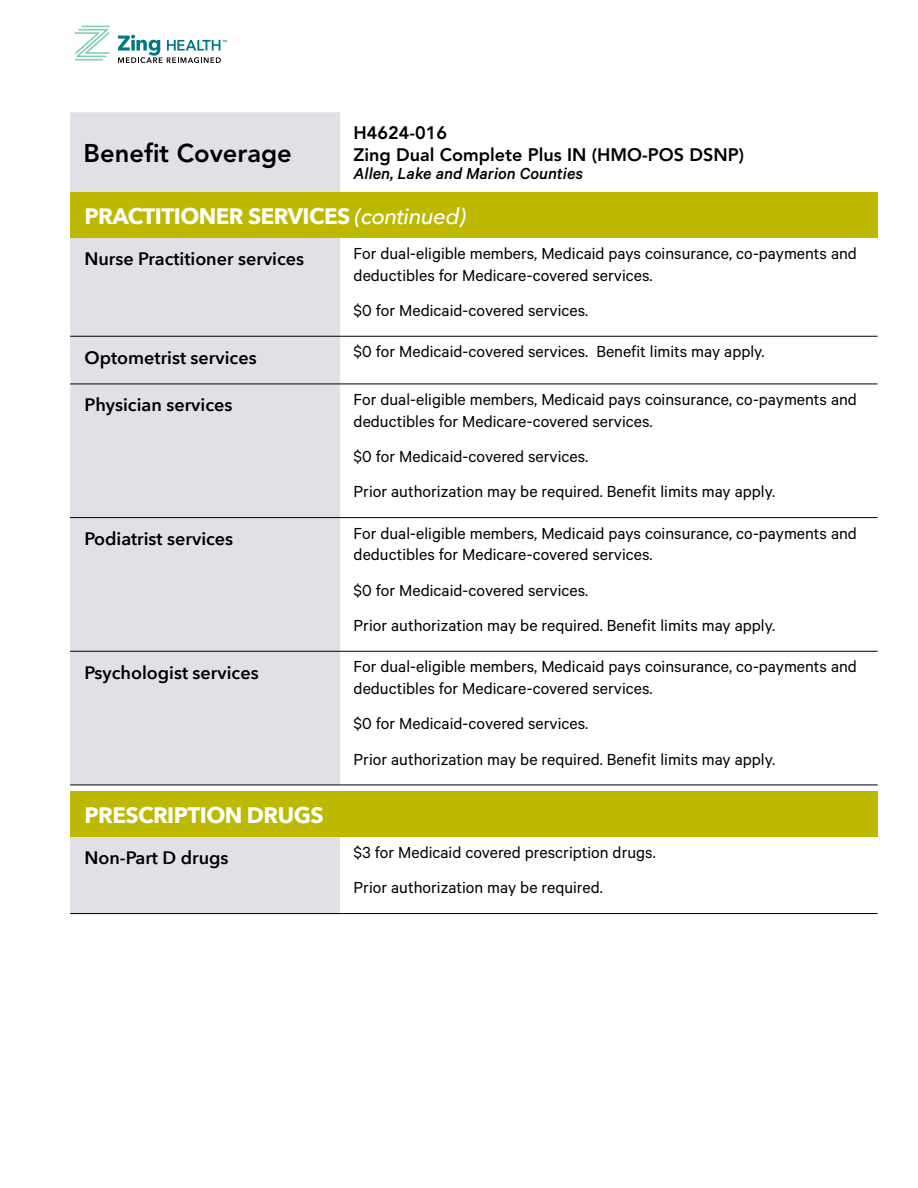
<style>
.page{position:relative;width:918px;height:1188px;background:#fff}
.page>*{position:absolute;margin:0;border:0;box-sizing:border-box;transform-origin:0 0}
.t1{font:800 25.5px "Avenir";color:#000}
.t2{font:700 22.35px "Avenir Next";letter-spacing:-.025em;color:#fff}
.t3{font:18px/21.8px "Calibre";color:#000}
.t4{font:600 18px "Avenir Next";color:#000}
.t5{font:800 18px/21.6px "Avenir";color:#000}
.t6{font:italic 500 18px "Calibre";color:#000}
.s1{font-weight:500;font-style:italic}
</style>
<div class="page">
<hr style="left:75px;top:59px;width:28px;height:2px;background:#85ceb8">
<svg style="left:75px;top:26px;width:35px;height:31px"></svg>
<svg style="left:118px;top:35px;width:109px;height:28px"></svg>
<div style="left:70px;top:112px;width:270px;height:673px;background:#e2e0e6"></div>
<div style="left:70px;top:193px;width:808px;height:45px;background:#bdb800"></div>
<hr style="left:70px;top:336px;width:270px;height:1px;background:#000">
<hr style="left:70px;top:384px;width:270px;height:1px;background:#000">
<hr style="left:70px;top:517px;width:270px;height:1px;background:#000">
<hr style="left:70px;top:651px;width:270px;height:1px;background:#000">
<hr style="left:70px;top:785px;width:270px;height:1px;background:#000">
<hr style="left:340px;top:336px;width:538px;height:1px;background:#000">
<hr style="left:340px;top:384px;width:538px;height:1px;background:#000">
<hr style="left:340px;top:517px;width:538px;height:1px;background:#000">
<hr style="left:340px;top:651px;width:538px;height:1px;background:#000">
<hr style="left:340px;top:785px;width:538px;height:1px;background:#000">
<div style="left:70px;top:792px;width:808px;height:45px;background:#bdb800"></div>
<div style="left:70px;top:837px;width:270px;height:77px;background:#e2e0e6"></div>
<hr style="left:70px;top:913px;width:270px;height:1px;background:#000">
<hr style="left:340px;top:913px;width:538px;height:1px;background:#000">
<p class="t5" style="left:354px;top:122px;width:392px">H4624-016<br>Zing Dual Complete Plus IN (HMO-POS DSNP)</p>
<p class="t6" style="left:354px;top:163px;width:231px">Allen, Lake and Marion Counties</p>
<p class="t2" style="left:84px;top:197px;width:383px">PRACTITIONER SERVICES <span class="s1">(continued)</span></p>
<p class="t4" style="left:84px;top:244px;width:221px">Nurse Practitioner services</p>
<p class="t3" style="left:354px;top:242px;width:505px">For dual-eligible members, Medicaid pays coinsurance, co-payments and deductibles for Medicare-covered services.</p>
<p class="t3" style="left:354px;top:299px;width:236px">$0 for Medicaid-covered services.</p>
<p class="t4" style="left:84px;top:342px;width:174px">Optometrist services</p>
<p class="t3" style="left:354px;top:340px;width:413px">$0 for Medicaid-covered services. Benefit limits may apply.</p>
<p class="t4" style="left:84px;top:390px;width:150px">Physician services</p>
<p class="t3" style="left:354px;top:388px;width:505px">For dual-eligible members, Medicaid pays coinsurance, co-payments and deductibles for Medicare-covered services.</p>
<p class="t3" style="left:354px;top:438px;width:423px;line-height:35.2px">$0 for Medicaid-covered services.<br>Prior authorization may be required. Benefit limits may apply.</p>
<p class="t4" style="left:84px;top:523px;width:150px">Podiatrist services</p>
<p class="t3" style="left:354px;top:522px;width:505px">For dual-eligible members, Medicaid pays coinsurance, co-payments and deductibles for Medicare-covered services.</p>
<p class="t3" style="left:354px;top:572px;width:423px;line-height:35.2px">$0 for Medicaid-covered services.<br>Prior authorization may be required. Benefit limits may apply.</p>
<p class="t4" style="left:84px;top:657px;width:176px">Psychologist services</p>
<p class="t3" style="left:354px;top:655px;width:505px">For dual-eligible members, Medicaid pays coinsurance, co-payments and deductibles for Medicare-covered services.</p>
<p class="t3" style="left:354px;top:705px;width:423px;line-height:35.2px">$0 for Medicaid-covered services.<br>Prior authorization may be required. Benefit limits may apply.</p>
<p class="t2" style="left:84px;top:796px;width:241px">PRESCRIPTION DRUGS</p>
<p class="t4" style="left:84px;top:843px;width:146px">Non-Part D drugs</p>
<p class="t3" style="left:354px;top:834px;width:304px;line-height:35.2px">$3 for Medicaid covered prescription drugs.<br>Prior authorization may be required.</p>
<h1 class="t1" style="left:84px;top:138px;width:210px">Benefit Coverage</h1>
</div>
